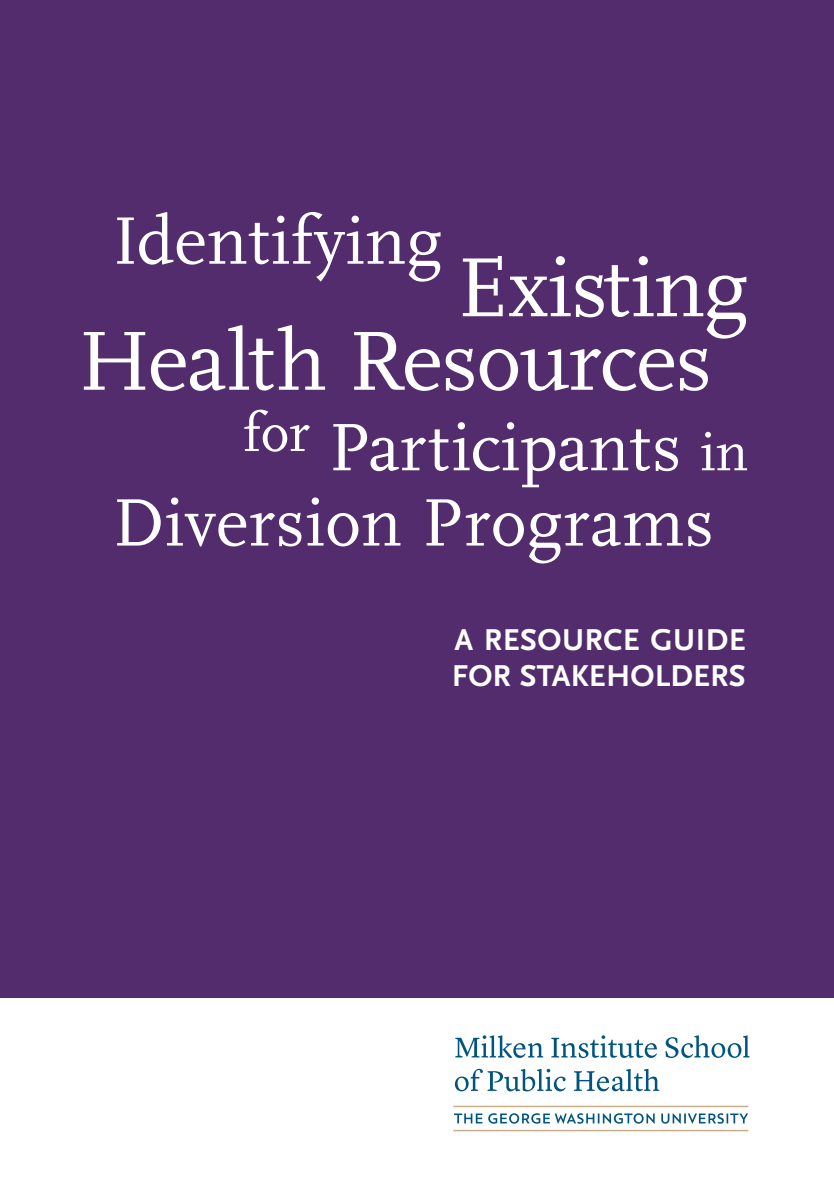
<style>
.page{position:relative;width:834px;height:1181px;background:#fff}
.page>*{position:absolute;margin:0;border:0;box-sizing:border-box;transform-origin:0 0}
.t1{font:87.5px/73.5px "Scala";letter-spacing:-.015em;color:#fff}
.t2{font:70px/75.2px "Scala";letter-spacing:.005em;color:#fff}
.t3{font:700 31.5px/36.2px "Scala Sans";letter-spacing:.005em;color:#fff}
.s1{font-size:56px}
</style>
<div class="page">
<div style="left:0;top:0;width:833px;height:997px;background:#522c6c"></div>
<svg style="left:454px;top:1113px;width:294px;height:10px"></svg>
<hr style="left:453px;top:1129px;width:295px;height:2px;background:#c8b08b">
<hr style="left:453px;top:1105px;width:295px;height:2px;background:#c8b08b">
<svg style="left:455px;top:1035px;width:88px;height:23px"></svg>
<svg style="left:551px;top:1035px;width:106px;height:23px"></svg>
<svg style="left:665px;top:1035px;width:84px;height:23px"></svg>
<svg style="left:455px;top:1068px;width:110px;height:23px"></svg>
<svg style="left:574px;top:1068px;width:85px;height:23px"></svg>
<p class="t2" style="left:112px;top:208px;width:331px">Identifying</p>
<p class="t1" style="left:78px;top:257px;width:671px;text-indent:379px">Existing<br>Health Resources</p>
<p class="t2" style="left:112px;top:415px;width:637px;text-indent:130px"><sup>for</sup> Participants <span class="s1">in<br></span>Diversion Programs</p>
<p class="t3" style="left:451px;top:624px;width:295px">A RESOURCE GUIDE<br>FOR STAKEHOLDERS</p>
</div>
